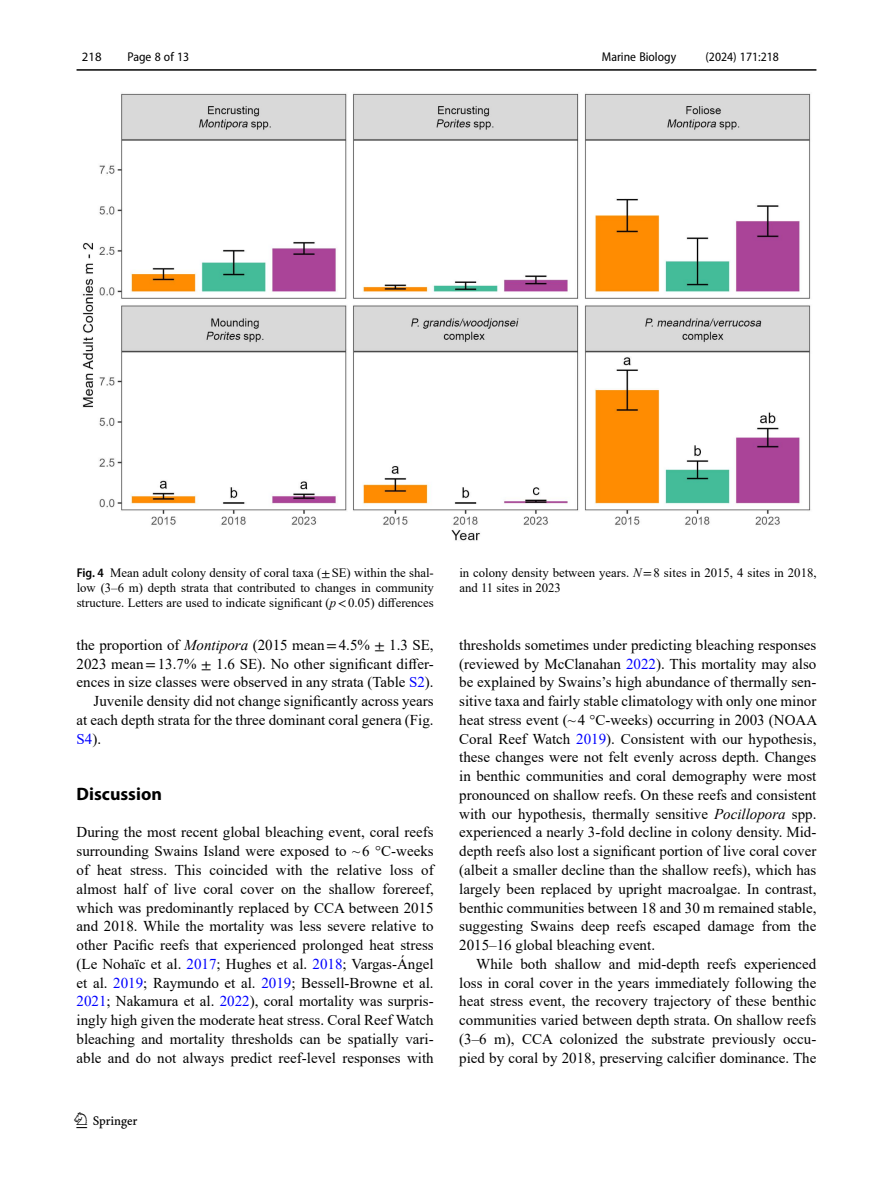
<style>
.page{position:relative;width:893px;height:1187px;background:#fff}
.page>*{position:absolute;margin:0;border:0;box-sizing:border-box;transform-origin:0 0}
.t1{font:22.5px "Springnew";color:#000}
.Head_1{font:700 18px "Myriad Pro";color:#000}
.Body_Text{font:15px/18.8px "Times New Roman";color:#000;text-align:justify}
.Body_Text_Indent{font:15px/18.8px "Times New Roman";color:#000;text-align:justify}
.Figure_Caption{font:12.75px/15px "Times New Roman";color:#000;text-align:justify}
.t2{font:semi-condensed 12.75px "Myriad Pro";color:#000}
.t3{font:12.75px "Myriad Pro";color:#000}
.s1{font-family:"Myriad Pro";font-weight:600;font-stretch:semi-condensed}
.s2{font-family:"STIX"}
.s3{font-style:italic}
.s4{color:#00f}
</style>
<div class="page">
<hr style="left:77px;top:69px;width:739px;height:2px;background:#000">
<img style="left:82px;top:93px;width:729px;height:448px">
<p class="t3" style="left:82px;top:48px;width:21px">218</p>
<p class="t2" style="left:127px;top:49px;width:63px">Page 8 of 13</p>
<p class="t2" style="left:602px;top:49px;width:76px">Marine Biology</p>
<p class="t2" style="left:705px;top:49px;width:75px">(2024) 171:218</p>
<p class="Figure_Caption" style="left:77px;top:564px;width:359px"><span class="s1">Fig. 4</span> Mean adult colony density of coral taxa (<span class="s2">±</span>SE) within the shal&shy;low (3–6 m) depth strata that contributed to changes in community structure. Letters are used to indicate significant (<span class="s3">p</span><span class="s2">&lt;</span>0.05) differences</p>
<p class="Figure_Caption" style="left:459px;top:564px;width:359px">in colony density between years. <span class="s3">N</span><span class="s2">=</span>8 sites in 2015, 4 sites in 2018, and 11 sites in 2023</p>
<p class="Body_Text_Indent" style="left:77px;top:635px;width:359px">the proportion of <span class="s3">Montipora</span> (2015 mean<span class="s2">=</span>4.5% <span class="s2">±</span> 1.3 SE, 2023 mean<span class="s2">=</span>13.7% <span class="s2">±</span> 1.6 SE). No other significant differ&shy;ences in size classes were observed in any strata (Table <span class="s4">S2</span>).</p>
<p class="Body_Text_Indent" style="left:77px;top:691px;width:359px;text-indent:17px">Juvenile density did not change significantly across years at each depth strata for the three dominant coral genera (Fig.<br><span class="s4">S4</span>).</p>
<p class="Head_1" style="left:77px;top:782px;width:87px">Discussion</p>
<p class="Body_Text" style="left:77px;top:822px;width:359px">During the most recent global bleaching event, coral reefs surrounding Swains Island were exposed to ~6 °C-weeks of heat stress. This coincided with the relative loss of almost half of live coral cover on the shallow forereef, which was predominantly replaced by CCA between 2015 and 2018. While the mortality was less severe relative to other Pacific reefs that experienced prolonged heat stress (Le Nohaïc et al. <span class="s4">2017</span>; Hughes et al. <span class="s4">2018</span>; Vargas-Ángel et al. <span class="s4">2019</span>; Raymundo et al. <span class="s4">2019</span>; Bessell-Browne et al.<br><span class="s4">2021</span>; Nakamura et al. <span class="s4">2022</span>), coral mortality was surpris&shy;ingly high given the moderate heat stress. Coral Reef Watch bleaching and mortality thresholds can be spatially vari&shy;able and do not always predict reef-level responses with</p>
<h1 class="t1" style="left:77px;top:1107px;width:63px">1 3</h1>
<p class="Body_Text" style="left:459px;top:635px;width:359px">thresholds sometimes under predicting bleaching responses (reviewed by McClanahan <span class="s4">2022</span>). This mortality may also be explained by Swains’s high abundance of thermally sen&shy;sitive taxa and fairly stable climatology with only one minor heat stress event (~4 °C-weeks) occurring in 2003 (NOAA Coral Reef Watch <span class="s4">2019</span>). Consistent with our hypothesis, these changes were not felt evenly across depth. Changes in benthic communities and coral demography were most pronounced on shallow reefs. On these reefs and consistent with our hypothesis, thermally sensitive <span class="s3">Pocillopora</span> spp. experienced a nearly 3-fold decline in colony density. Mid&shy;depth reefs also lost a significant portion of live coral cover (albeit a smaller decline than the shallow reefs), which has largely been replaced by upright macroalgae. In contrast, benthic communities between 18 and 30 m remained stable, suggesting Swains deep reefs escaped damage from the 2015–16 global bleaching event.</p>
<p class="Body_Text_Indent" style="left:459px;top:953px;width:359px;text-indent:17px">While both shallow and mid-depth reefs experienced loss in coral cover in the years immediately following the heat stress event, the recovery trajectory of these benthic communities varied between depth strata. On shallow reefs (3–6 m), CCA colonized the substrate previously occu&shy;pied by coral by 2018, preserving calcifier dominance. The</p>
</div>
